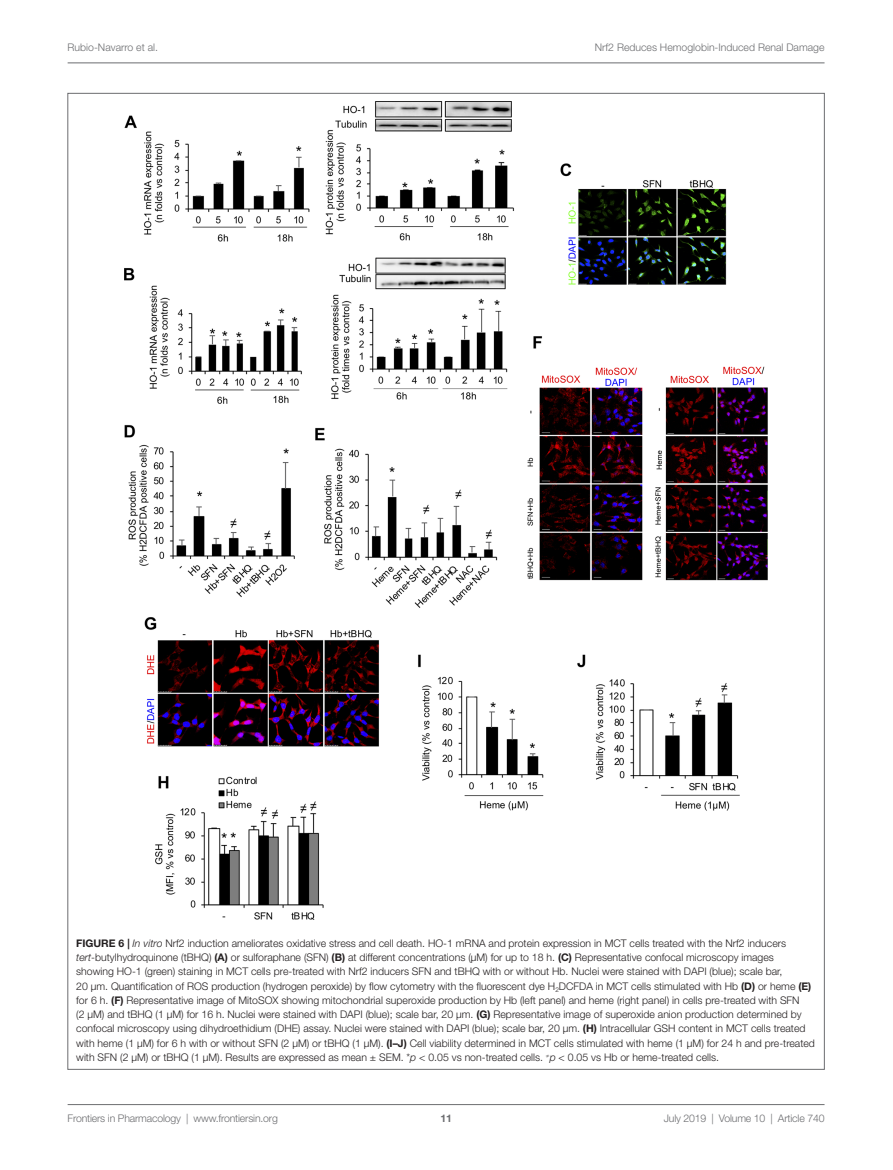
<style>
.page{position:relative;width:893px;height:1170px;background:#fff}
.page>*{position:absolute;margin:0;border:0;box-sizing:border-box;transform-origin:0 0}
.FC{font:300 10.5px/14.2px "Helvetica Neue LT Std";color:#231f20}
.t1{font:300 10.5px "Helvetica Neue LT Std";letter-spacing:-.015em;color:#6c6d70}
.t2{font:700 10.5px "Helvetica Neue LT Std";color:#6c6d70}
.s1{font-weight:700}
.s2{font-style:italic}
</style>
<div class="page">
<hr style="left:68px;top:63px;width:756px;height:1px;background:#6c6d70">
<hr style="left:68px;top:1104px;width:756px;height:1px;background:#6c6d70">
<img style="left:125px;top:102px;width:643px;height:817px">
<p class="t1" style="left:68px;top:41px;width:92px">Rubio-Navarro et al.</p>
<p class="t1" style="left:595px;top:41px;width:231px">Nrf2 Reduces Hemoglobin-Induced Renal Damage</p>
<p class="FC" style="left:76px;top:935px;width:740px"><span class="s1">FIGURE 6 |</span> <span class="s2">In vitro</span> Nrf2 induction ameliorates oxidative stress and cell death. HO-1 mRNA and protein expression in MCT cells treated with the Nrf2 inducers <span class="s2">tert</span>-butylhydroquinone (tBHQ) <span class="s1">(A)</span> or sulforaphane (SFN) <span class="s1">(B)</span> at different concentrations (µM) for up to 18 h. <span class="s1">(C)</span> Representative confocal microscopy images<br>showing HO-1 (green) staining in MCT cells pre-treated with Nrf2 inducers SFN and tBHQ with or without Hb. Nuclei were stained with DAPI (blue); scale bar,<br>20 μm. Quantification of ROS production (hydrogen peroxide) by flow cytometry with the fluorescent dye H<sub>2</sub>DCFDA in MCT cells stimulated with Hb <span class="s1">(D)</span> or heme <span class="s1">(E) </span>for 6 h. <span class="s1">(F)</span> Representative image of MitoSOX showing mitochondrial superoxide production by Hb (left panel) and heme (right panel) in cells pre-treated with SFN<br>(2 µM) and tBHQ (1 µM) for 16 h. Nuclei were stained with DAPI (blue); scale bar, 20 μm. <span class="s1">(G)</span> Representative image of superoxide anion production determined by confocal microscopy using dihydroethidium (DHE) assay. Nuclei were stained with DAPI (blue); scale bar, 20 μm. <span class="s1">(H)</span> Intracellular GSH content in MCT cells treated with heme (1 μM) for 6 h with or without SFN (2 μM) or tBHQ (1 µM). <span class="s1">(I–J)</span> Cell viability determined in MCT cells stimulated with heme (1 μM) for 24 h and pre-treated with SFN (2 μM) or tBHQ (1 µM). Results are expressed as mean ± SEM. *<span class="s2">p</span> &lt; 0.05 vs non-treated cells. <sup>≠</sup><span class="s2">p</span> &lt; 0.05 vs Hb or heme-treated cells.</p>
<p class="t1" style="left:68px;top:1111px;width:212px">Frontiers in Pharmacology | www.frontiersin.org</p>
<p class="t2" style="left:440px;top:1111px;width:13px">11</p>
<p class="t1" style="left:664px;top:1111px;width:162px">July 2019 | Volume 10 | Article 740</p>
</div>
